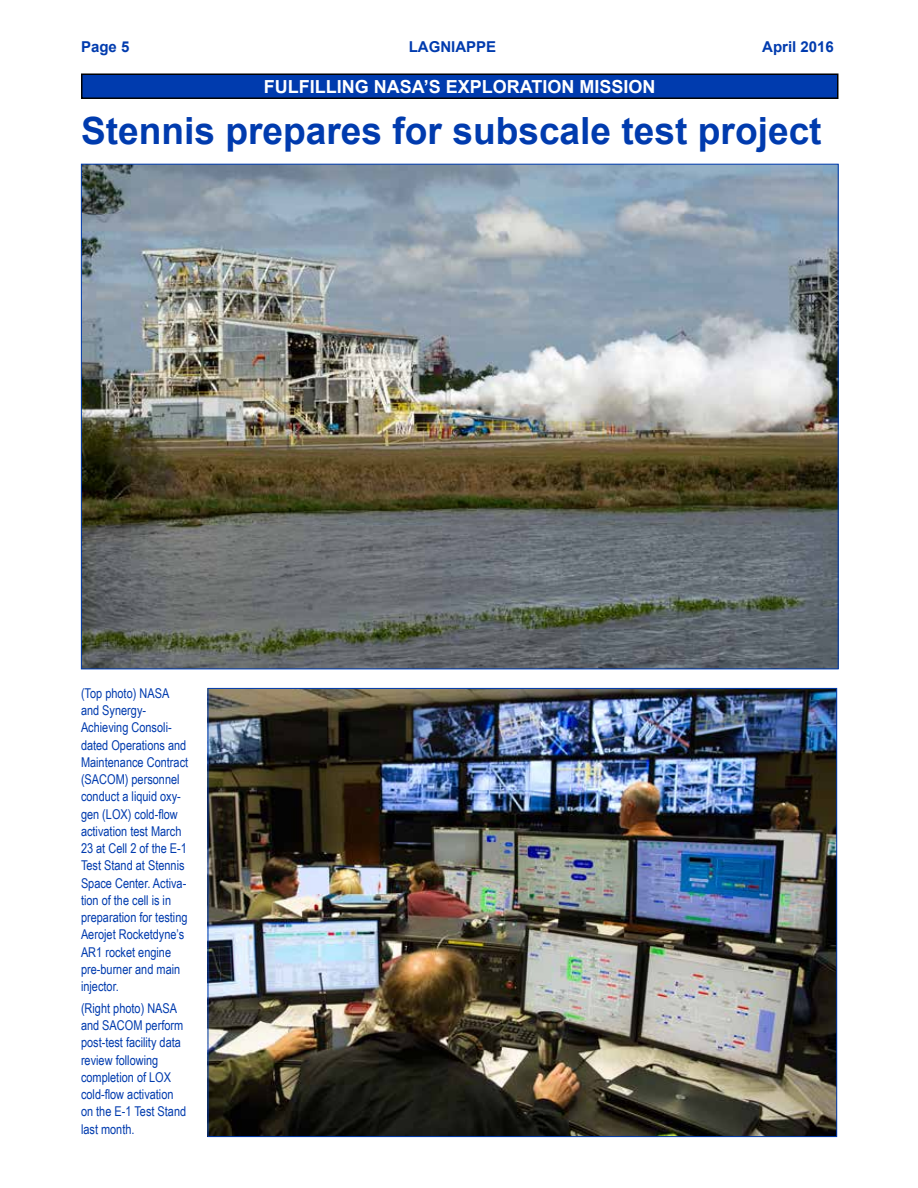
<style>
.page{position:relative;width:918px;height:1188px;background:#fff}
.page>*{position:absolute;margin:0;border:0;box-sizing:border-box;transform-origin:0 0}
.t1{font:700 37.5px "Arial";color:#003bae}
.t2{font:700 18px "Arial";color:#fff}
.t3{font:700 15px "Arial";color:#003bae}
.t4{font:13.5px/17.2px "Arial Narrow";color:#003bae}
</style>
<div class="page">
<img style="left:83px;top:166px;width:754px;height:501px">
<img style="left:210px;top:690px;width:625px;height:445px">
<div style="left:82px;top:74px;width:756px;height:24px;background:#003bae"></div>
<div style="left:81px;top:73px;width:757px;height:26px;border:2px solid #000"></div>
<p class="t3" style="left:81px;top:37px;width:50px">Page 5</p>
<p class="t3" style="left:409px;top:37px;width:89px">LAGNIAPPE</p>
<p class="t3" style="left:762px;top:37px;width:73px">April 2016</p>
<h2 class="t2" style="left:264px;top:74px;width:393px">FULFILLING NASA’S EXPLORATION MISSION</h2>
<h1 class="t1" style="left:81px;top:106px;width:742px">Stennis prepares for subscale test project</h1>
<p class="t4" style="left:81px;top:684px;width:109px">(Top photo) NASA and Synergy-<br>Achieving Consoli&shy;dated Operations and<br>Maintenance Contract (SACOM) personnel conduct a liquid oxy&shy;gen (LOX) cold-flow activation test March<br>23 at Cell 2 of the E-1<br>Test Stand at Stennis<br>Space Center. Activa&shy;tion of the cell is in preparation for testing<br>Aerojet Rocketdyne’s<br>AR1 rocket engine pre-burner and main injector.</p>
<p class="t4" style="left:81px;top:999px;width:107px">(Right photo) NASA and SACOM perform post-test facility data review following completion of LOX cold-flow activation on the E-1 Test Stand last month.</p>
</div>
